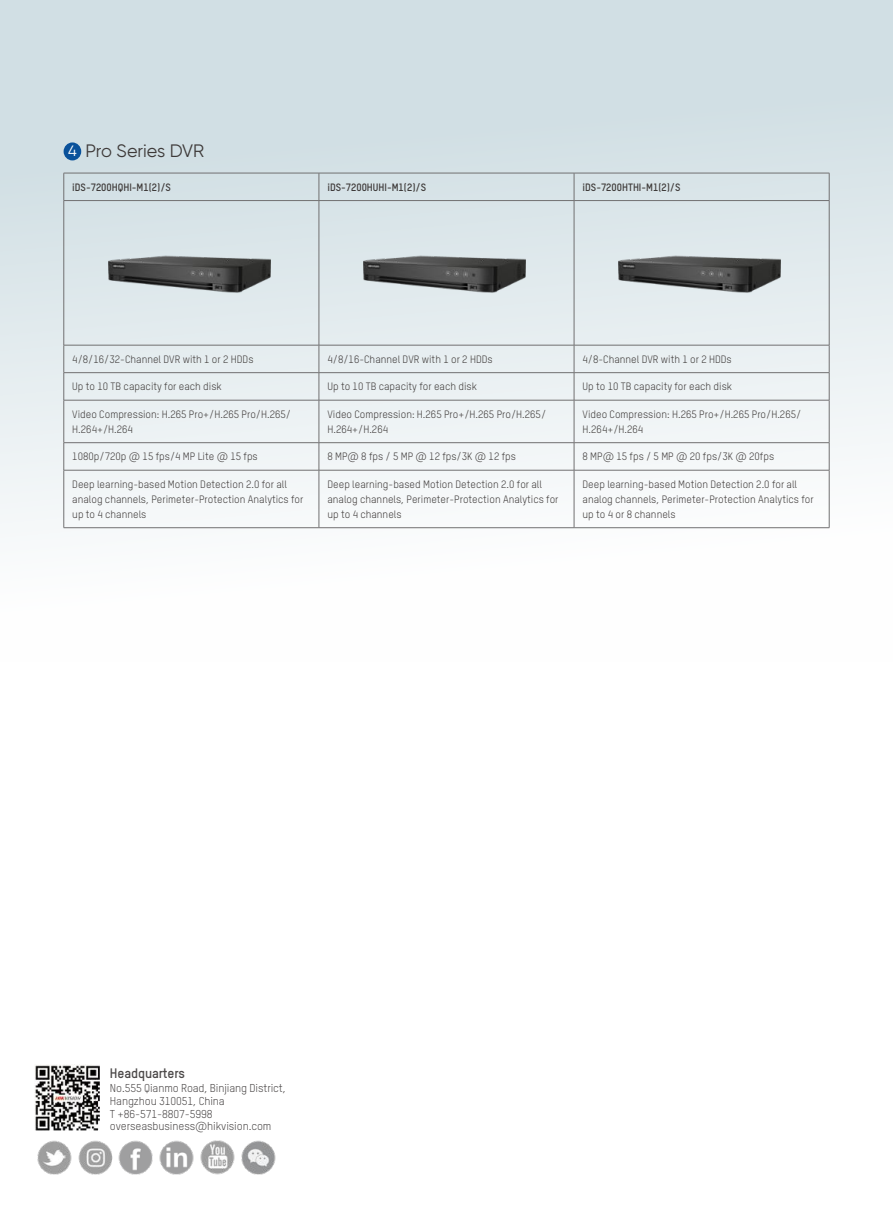
<style>
.page{position:relative;width:893px;height:1212px;background:#fff}
.page>*{position:absolute;margin:0;border:0;box-sizing:border-box;transform-origin:0 0}
.t1{font:18px "Gilroy";color:#3e3a39}
.t2{font:15px "Gilroy";color:#fff}
.t3{font:700 13.5px "TSTARPRO";letter-spacing:-.01em;color:#4b4848}
.t4{font:11.25px/12.8px "TSTARPRO";letter-spacing:-.01em;color:#4b4848}
.t5{font:10.5px/15px "TSTARPRO";color:#3e3a39}
.t6{font:700 10.5px "TSTARPRO";color:#3e3a39}
</style>
<div class="page">
<img style="left:34px;top:1065px;width:66px;height:66px">
<img style="left:37px;top:1140px;width:239px;height:35px">
<div style="left:0;top:0;width:893px;height:661px;background:linear-gradient(to bottom,#c9d9df,#fff)"></div>
<hr style="left:64px;top:173px;width:255px;height:1px;background:#717071">
<svg style="left:64px;top:173px;width:1px;height:27px"></svg>
<hr style="left:319px;top:173px;width:255px;height:1px;background:#717071">
<svg style="left:319px;top:173px;width:1px;height:27px"></svg>
<hr style="left:574px;top:173px;width:255px;height:1px;background:#717071">
<svg style="left:574px;top:173px;width:1px;height:27px"></svg>
<svg style="left:829px;top:173px;width:1px;height:27px"></svg>
<hr style="left:64px;top:200px;width:255px;height:1px;background:#717071">
<hr style="left:64px;top:201px;width:1px;height:144px;background:#717071">
<hr style="left:319px;top:200px;width:255px;height:1px;background:#717071">
<hr style="left:319px;top:201px;width:1px;height:144px;background:#717071">
<hr style="left:574px;top:200px;width:255px;height:1px;background:#717071">
<hr style="left:574px;top:201px;width:1px;height:144px;background:#717071">
<hr style="left:829px;top:201px;width:1px;height:144px;background:#717071">
<hr style="left:64px;top:345px;width:255px;height:1px;background:#717071">
<hr style="left:319px;top:345px;width:255px;height:1px;background:#717071">
<hr style="left:574px;top:345px;width:255px;height:1px;background:#717071">
<hr style="left:64px;top:372px;width:255px;height:1px;background:#717071">
<svg style="left:64px;top:345px;width:1px;height:55px"></svg>
<hr style="left:319px;top:372px;width:255px;height:1px;background:#717071">
<svg style="left:319px;top:345px;width:1px;height:55px"></svg>
<hr style="left:574px;top:372px;width:255px;height:1px;background:#717071">
<svg style="left:574px;top:345px;width:1px;height:55px"></svg>
<svg style="left:829px;top:345px;width:1px;height:55px"></svg>
<hr style="left:64px;top:400px;width:255px;height:1px;background:#717071">
<hr style="left:64px;top:400px;width:1px;height:42px;background:#717071">
<hr style="left:319px;top:400px;width:255px;height:1px;background:#717071">
<hr style="left:319px;top:400px;width:1px;height:42px;background:#717071">
<hr style="left:574px;top:400px;width:255px;height:1px;background:#717071">
<hr style="left:574px;top:400px;width:1px;height:42px;background:#717071">
<hr style="left:829px;top:400px;width:1px;height:42px;background:#717071">
<hr style="left:64px;top:442px;width:255px;height:1px;background:#717071">
<svg style="left:64px;top:443px;width:1px;height:27px"></svg>
<hr style="left:319px;top:442px;width:255px;height:1px;background:#717071">
<svg style="left:319px;top:443px;width:1px;height:27px"></svg>
<hr style="left:574px;top:442px;width:255px;height:1px;background:#717071">
<svg style="left:574px;top:443px;width:1px;height:27px"></svg>
<svg style="left:829px;top:443px;width:1px;height:27px"></svg>
<hr style="left:64px;top:470px;width:255px;height:1px;background:#717071">
<hr style="left:64px;top:470px;width:1px;height:57px;background:#717071">
<hr style="left:319px;top:470px;width:255px;height:1px;background:#717071">
<hr style="left:319px;top:470px;width:1px;height:57px;background:#717071">
<hr style="left:574px;top:470px;width:255px;height:1px;background:#717071">
<hr style="left:574px;top:470px;width:1px;height:57px;background:#717071">
<hr style="left:829px;top:470px;width:1px;height:57px;background:#717071">
<hr style="left:64px;top:527px;width:255px;height:1px;background:#717071">
<hr style="left:319px;top:527px;width:255px;height:1px;background:#717071">
<hr style="left:574px;top:527px;width:255px;height:1px;background:#717071">
<img style="left:108px;top:248px;width:162px;height:53px">
<img style="left:363px;top:248px;width:162px;height:53px">
<img style="left:619px;top:248px;width:161px;height:53px">
<div style="left:64px;top:142px;width:17px;height:18px;background:#0a529b;border-radius:50%"></div>
<h1 class="t1" style="left:85px;top:140px;width:120px">Pro Series DVR</h1>
<p class="t6" style="left:72px;top:180px;width:100px">iDS-7200HQHI-M1(2)/S</p>
<p class="t6" style="left:327px;top:180px;width:100px">iDS-7200HUHI-M1(2)/S</p>
<p class="t6" style="left:583px;top:180px;width:99px">iDS-7200HTHI-M1(2)/S</p>
<h2 class="t2" style="left:68px;top:142px;width:10px">4</h2>
<p class="t5" style="left:72px;top:351px;width:183px">4/8/16/32-Channel DVR with 1 or 2 HDDs</p>
<p class="t5" style="left:327px;top:351px;width:167px">4/8/16-Channel DVR with 1 or 2 HDDs</p>
<p class="t5" style="left:583px;top:351px;width:151px">4/8-Channel DVR with 1 or 2 HDDs</p>
<p class="t5" style="left:72px;top:378px;width:151px">Up to 10 TB capacity for each disk</p>
<p class="t5" style="left:327px;top:378px;width:151px">Up to 10 TB capacity for each disk</p>
<p class="t5" style="left:583px;top:378px;width:151px">Up to 10 TB capacity for each disk</p>
<p class="t5" style="left:72px;top:406px;width:220px">Video Compression: H.265 Pro+/H.265 Pro/H.265/<br>H.264+/H.264</p>
<p class="t5" style="left:327px;top:406px;width:220px">Video Compression: H.265 Pro+/H.265 Pro/H.265/<br>H.264+/H.264</p>
<p class="t5" style="left:583px;top:406px;width:220px">Video Compression: H.265 Pro+/H.265 Pro/H.265/<br>H.264+/H.264</p>
<p class="t5" style="left:72px;top:448px;width:187px">1080p/720p @ 15 fps/4 MP Lite @ 15 fps</p>
<p class="t5" style="left:327px;top:448px;width:190px">8 MP@ 8 fps / 5 MP @ 12 fps/3K @ 12 fps</p>
<p class="t5" style="left:583px;top:448px;width:193px">8 MP@ 15 fps / 5 MP @ 20 fps/3K @ 20fps</p>
<p class="t5" style="left:72px;top:476px;width:233px">Deep learning-based Motion Detection 2.0 for all analog channels, Perimeter-Protection Analytics for up to 4 channels</p>
<p class="t5" style="left:327px;top:476px;width:233px">Deep learning-based Motion Detection 2.0 for all analog channels, Perimeter-Protection Analytics for up to 4 channels</p>
<p class="t5" style="left:583px;top:476px;width:233px">Deep learning-based Motion Detection 2.0 for all analog channels, Perimeter-Protection Analytics for up to 4 or 8 channels</p>
<p class="t3" style="left:110px;top:1063px;width:77px">Headquarters</p>
<p class="t4" style="left:110px;top:1081px;width:177px">No.555 Qianmo Road, Binjiang District,<br>Hangzhou 310051, China<br>T +86-571-8807-5998 overseasbusiness@hikvision.com</p>
</div>
